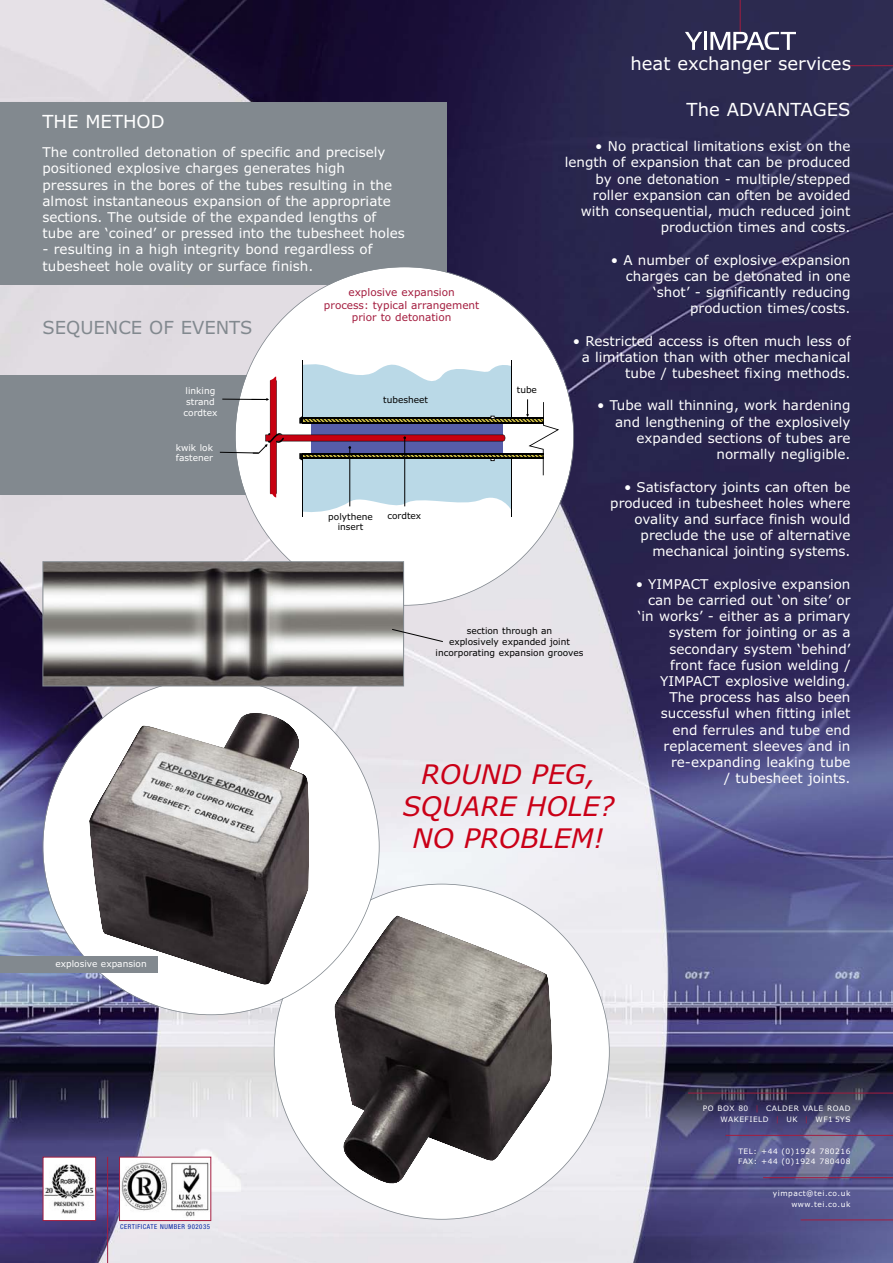
<style>
.page{position:relative;width:893px;height:1263px;background:#fff}
.page>*{position:absolute;margin:0;border:0;box-sizing:border-box;transform-origin:0 0}
.t1{font:italic 27px/32.4px "Verdana";color:#ca0017;text-align:center}
.t2{font:18px "Verdana";color:#fff}
.t3{font:18px "Verdana";color:#82898f}
.t4{font:13.5px/16.2px "Verdana";color:#fff;text-align:right}
.t5{font:10.5px/12.6px "Verdana";color:#a41d3f;text-align:center}
.t6{font:9px/10.8px "Verdana";color:#000;text-align:center}
.t7{font:9px/10.8px "Verdana";color:#fff}
.t8{font:7.5px/10.5px "Verdana";letter-spacing:.065em;color:#fff;text-align:right}
.t9{font:condensed 6.75px "Helvetica Neue";letter-spacing:.08em;color:#0022a3}
.s1{color:#a41d3f}
</style>
<div class="page">
<img style="left:0;top:0;width:893px;height:1263px">
<hr style="left:688px;top:1093px;width:205px;height:1px;background:#a41d3f">
<hr style="left:726px;top:1135px;width:167px;height:1px;background:#a41d3f">
<hr style="left:763px;top:1177px;width:130px;height:1px;background:#a41d3f">
<hr style="left:801px;top:1219px;width:92px;height:1px;background:#a41d3f">
<hr style="left:107px;top:1157px;width:1px;height:106px;background:#a41d3f">
<div style="left:43px;top:1157px;width:52px;height:63px;background:#fff"></div>
<img style="left:45px;top:1164px;width:49px;height:49px">
<div style="left:43px;top:1157px;width:53px;height:64px;border:1px solid #a41d3f"></div>
<div style="left:120px;top:1157px;width:91px;height:63px;background:#fff"></div>
<img style="left:121px;top:1162px;width:88px;height:55px">
<div style="left:119px;top:1157px;width:92px;height:64px;border:1px solid #a41d3f"></div>
<div style="left:0;top:102px;width:446px;height:183px;background:#82898f"></div>
<hr style="left:848px;top:65px;width:45px;height:1px;background:#a41d3f">
<hr style="left:740px;top:0;width:1px;height:33px;background:#a41d3f">
<svg style="left:685px;top:32px;width:17px;height:18px"></svg>
<hr style="left:704px;top:32px;width:3px;height:18px;background:#fff">
<svg style="left:710px;top:32px;width:86px;height:18px"></svg>
<div style="left:274px;top:884px;width:335px;height:335px;background:#fff;border-radius:50%"></div>
<img style="left:334px;top:915px;width:218px;height:269px">
<div style="left:0;top:376px;width:515px;height:119px;background:#82898f"></div>
<svg style="left:236px;top:267px;width:337px;height:338px"></svg>
<hr style="left:302px;top:453px;width:1px;height:64px;background:#000">
<hr style="left:511px;top:458px;width:1px;height:59px;background:#000">
<svg style="left:219px;top:360px;width:340px;height:156px"></svg>
<hr style="left:222px;top:399px;width:45px;height:1px;background:#000">
<div style="left:43px;top:679px;width:336px;height:335px;background:#fff;border-radius:50%"></div>
<img style="left:89px;top:712px;width:221px;height:273px">
<div style="left:0;top:956px;width:157px;height:17px;background:#82898f"></div>
<img style="left:45px;top:563px;width:357px;height:121px">
<div style="left:43px;top:561px;width:361px;height:125px;border:1px solid #82898f"></div>
<svg style="left:391px;top:628px;width:53px;height:14px"></svg>
<h2 class="t2" style="left:630px;top:53px;width:222px">heat exchanger services</h2>
<h2 class="t2" style="left:687px;top:99px;width:165px">The ADVANTAGES</h2>
<h2 class="t2" style="left:43px;top:111px;width:124px">THE METHOD</h2>
<p class="t4" style="left:43px;top:144px;width:364px;text-align:left">The controlled detonation of specific and precisely positioned explosive charges generates high pressures in the bores of the tubes resulting in the almost instantaneous expansion of the appropriate sections. The outside of the expanded lengths of tube are ‘coined’ or pressed into the tubesheet holes</p>
<p class="t4" style="left:43px;top:242px;width:332px;text-align:left">- resulting in a high integrity bond regardless of tubesheet hole ovality or surface finish.</p>
<p class="t4" style="left:565px;top:138px;width:287px">• No practical limitations exist on the length of expansion that can be produced by one detonation - multiple/stepped roller expansion can often be avoided with consequential, much reduced joint production times and costs.</p>
<p class="t4" style="left:611px;top:252px;width:241px">• A number of explosive expansion charges can be detonated in one ‘shot’ - significantly reducing production times/costs.</p>
<p class="t4" style="left:573px;top:333px;width:279px">• Restricted access is often much less of a limitation than with other mechanical tube / tubesheet fixing methods.</p>
<p class="t4" style="left:597px;top:398px;width:255px">• Tube wall thinning, work hardening and lengthening of the explosively expanded sections of tubes are normally negligible.</p>
<p class="t4" style="left:610px;top:479px;width:242px">• Satisfactory joints can often be produced in tubesheet holes where ovality and surface finish would preclude the use of alternative mechanical jointing systems.</p>
<p class="t4" style="left:636px;top:576px;width:216px">• YIMPACT explosive expansion can be carried out ‘on site’ or ‘in works’ - either as a primary system for jointing or as a secondary system ‘behind’ front face fusion welding /<br>YIMPACT explosive welding.<br>The process has also been successful when fitting inlet end ferrules and tube end replacement sleeves and in re-expanding leaking tube<br>/ tubesheet joints.</p>
<p class="t5" style="left:324px;top:286px;width:157px">explosive expansion<br>process: typical arrangement prior to detonation</p>
<h2 class="t3" style="left:43px;top:317px;width:212px">SEQUENCE OF EVENTS</h2>
<p class="t6" style="left:517px;top:385px;width:22px">tube</p>
<p class="t7" style="left:184px;top:386px;width:35px">linking strand cordtex</p>
<p class="t6" style="left:383px;top:394px;width:46px">tubesheet</p>
<p class="t7" style="left:176px;top:442px;width:39px">kwik lok fastener</p>
<p class="t6" style="left:328px;top:511px;width:46px">polythene</p>
<p class="t6" style="left:387px;top:511px;width:35px">cordtex</p>
<p class="t6" style="left:338px;top:522px;width:27px">insert</p>
<p class="t6" style="left:436px;top:626px;width:149px">section through an<br>explosively expanded joint incorporating expansion grooves</p>
<h1 class="t1" style="left:402px;top:758px;width:213px">ROUND PEG,<br>SQUARE HOLE?<br>NO PROBLEM!</h1>
<p class="t7" style="left:56px;top:959px;width:93px">explosive expansion</p>
<p class="t9" style="left:120px;top:1224px;width:91px">CERTIFICATE NUMBER 902035</p>
<p class="t8" style="left:703px;top:1103px;width:149px">PO BOX 80 <span class="s1">|</span> CALDER VALE ROAD<br>WAKEFIELD <span class="s1">|</span> UK <span class="s1">|</span> WF1 5YS</p>
<p class="t8" style="left:738px;top:1146px;width:114px;text-align:left">TEL: +44 (0)1924 780216<br>FAX: +44 (0)1924 780408</p>
<p class="t8" style="left:773px;top:1188px;width:79px">yimpact@tei.co.uk www.tei.co.uk</p>
</div>
